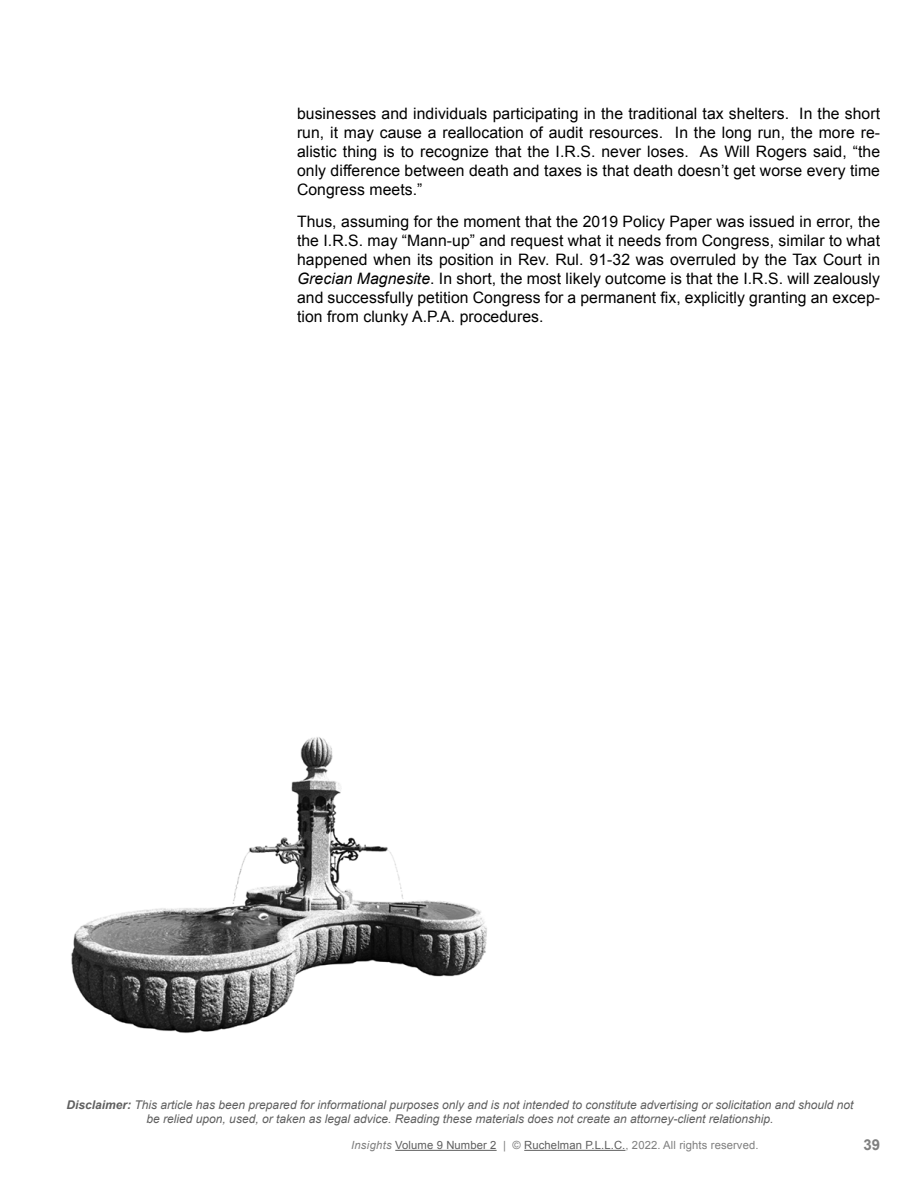
<style>
.page{position:relative;width:918px;height:1188px;background:#fff}
.page>*{position:absolute;margin:0;border:0;box-sizing:border-box;transform-origin:0 0}
.t1{font:15.75px/18.9px "Arial";letter-spacing:.005em;color:#000;text-align:justify}
.t2{font:700 15px "Arial";color:#7f7f7f}
.t3{font:italic 12px/14.4px "Arial";color:#5f5f5f;text-align:center}
.t4{font:11.25px "Arial";letter-spacing:.01em;color:#5f5f5f}
.s1{font-style:italic}
.s2{font-weight:700}
.s3{font-style:italic;color:#7f7f7f}
.s4{color:#7f7f7f}
</style>
<div class="page">
<hr style="left:395px;top:1150px;width:102px;height:1px;background:#5f5f5f">
<hr style="left:524px;top:1150px;width:102px;height:1px;background:#5f5f5f">
<img style="left:71px;top:737px;width:416px;height:296px">
<p class="t1" style="left:297px;top:105px;width:585px">businesses and individuals participating in the traditional tax shelters. In the short run, it may cause a reallocation of audit resources. In the long run, the more re&shy;alistic thing is to recognize that the I.R.S. never loses. As Will Rogers said, “the only difference between death and taxes is that death doesn’t get worse every time Congress meets.”</p>
<p class="t1" style="left:297px;top:213px;width:585px">Thus, assuming for the moment that the 2019 Policy Paper was issued in error, the the I.R.S. may “Mann-up” and request what it needs from Congress, similar to what happened when its position in Rev. Rul. 91-32 was overruled by the Tax Court in <span class="s1">Grecian Magnesite</span>. In short, the most likely outcome is that the I.R.S. will zealously and successfully petition Congress for a permanent fix, explicitly granting an excep&shy;tion from clunky A.P.A. procedures.</p>
<p class="t3" style="left:67px;top:1098px;width:789px"><span class="s2">Disclaimer:</span> This article has been prepared for informational purposes only and is not intended to constitute advertising or solicitation and should not be relied upon, used, or taken as legal advice. Reading these materials does not create an attorney-client relationship.</p>
<p class="t4" style="left:351px;top:1138px;width:409px"><span class="s3">Insights</span> Volume 9 Number 2 <span class="s4">| ©</span> Ruchelman P.L.L.C.<span class="s4">, 2022. All rights reserved.</span></p>
<p class="t2" style="left:863px;top:1135px;width:18px">39</p>
</div>
